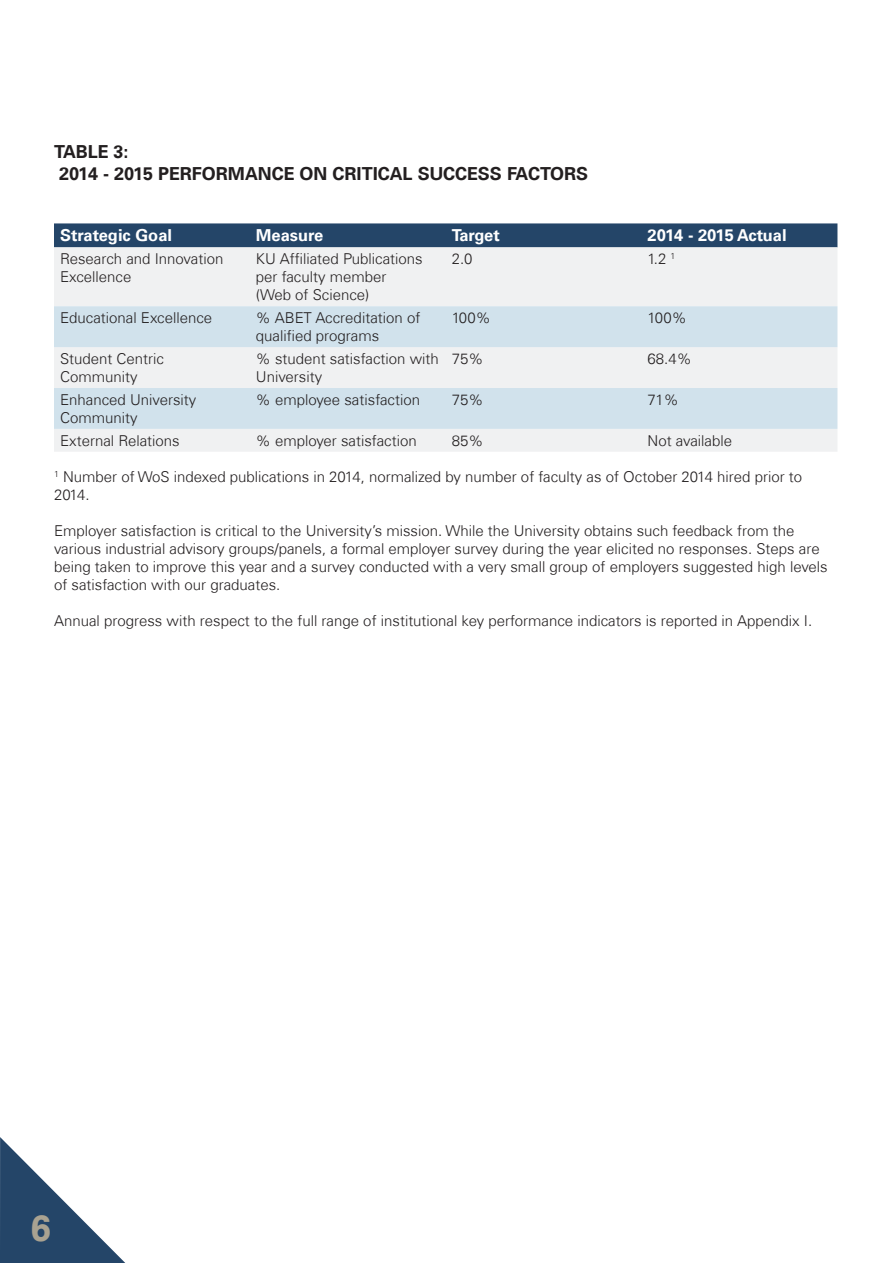
<style>
.page{position:relative;width:893px;height:1263px;background:#fff}
.page>*{position:absolute;margin:0;border:0;box-sizing:border-box;transform-origin:0 0}
.t1{font:700 36px "Univers Com 65";color:#a9a291}
.t2{font:700 18px/21.6px "Univers Com 65";color:#231f20}
.t3{font:700 16.5px "Univers Com 65";color:#fff}
.t4{font:300 15px/18px "Univers Com 45";color:#231f20}
</style>
<div class="page">
<svg style="left:0;top:1137px;width:125px;height:126px"></svg>
<div style="left:54px;top:223px;width:783px;height:24px;background:#244568"></div>
<div style="left:54px;top:247px;width:783px;height:205px;background:#f0f1f2"></div>
<svg style="left:54px;top:306px;width:783px;height:123px;fill:#d1e2ec"></svg>
<p class="t2" style="left:54px;top:141px;width:536px">TABLE 3:<br>2014 - 2015 PERFORMANCE ON CRITICAL SUCCESS FACTORS</p>
<p class="t3" style="left:60px;top:226px;width:114px">Strategic Goal</p>
<p class="t3" style="left:256px;top:226px;width:69px">Measure</p>
<p class="t3" style="left:452px;top:226px;width:50px">Target</p>
<p class="t3" style="left:648px;top:226px;width:141px">2014 - 2015 Actual</p>
<p class="t4" style="left:60px;top:250px;width:165px">Research and Innovation<br>Excellence</p>
<p class="t4" style="left:256px;top:250px;width:168px">KU Affiliated Publications per faculty member (Web of Science)</p>
<p class="t4" style="left:452px;top:250px;width:22px">2.0</p>
<p class="t4" style="left:648px;top:250px;width:29px">1.2 <sup>1</sup></p>
<p class="t4" style="left:60px;top:309px;width:154px">Educational Excellence</p>
<p class="t4" style="left:256px;top:309px;width:166px">% ABET Accreditation of qualified programs</p>
<p class="t4" style="left:452px;top:309px;width:41px">100%</p>
<p class="t4" style="left:648px;top:309px;width:41px">100%</p>
<p class="t4" style="left:60px;top:350px;width:106px">Student Centric<br>Community</p>
<p class="t4" style="left:256px;top:350px;width:184px">% student satisfaction with<br>University</p>
<p class="t4" style="left:452px;top:350px;width:33px">75%</p>
<p class="t4" style="left:648px;top:350px;width:46px">68.4%</p>
<p class="t4" style="left:60px;top:390px;width:138px">Enhanced University<br>Community</p>
<p class="t4" style="left:256px;top:390px;width:166px">% employee satisfaction</p>
<p class="t4" style="left:452px;top:390px;width:33px">75%</p>
<p class="t4" style="left:648px;top:390px;width:33px">71%</p>
<p class="t4" style="left:60px;top:431px;width:121px">External Relations</p>
<p class="t4" style="left:256px;top:431px;width:162px">% employer satisfaction</p>
<p class="t4" style="left:452px;top:431px;width:33px">85%</p>
<p class="t4" style="left:648px;top:431px;width:86px">Not available</p>
<p class="t4" style="left:54px;top:467px;width:750px"><sup>1</sup> Number of WoS indexed publications in 2014, normalized by number of faculty as of October 2014 hired prior to<br>2014.</p>
<p class="t4" style="left:54px;top:521px;width:775px">Employer satisfaction is critical to the University’s mission. While the University obtains such feedback from the various industrial advisory groups/panels, a formal employer survey during the year elicited no responses. Steps are being taken to improve this year and a survey conducted with a very small group of employers suggested high levels of satisfaction with our graduates.</p>
<p class="t4" style="left:54px;top:611px;width:760px">Annual progress with respect to the full range of institutional key performance indicators is reported in Appendix I.</p>
<h1 class="t1" style="left:31px;top:1206px;width:22px">6</h1>
</div>
